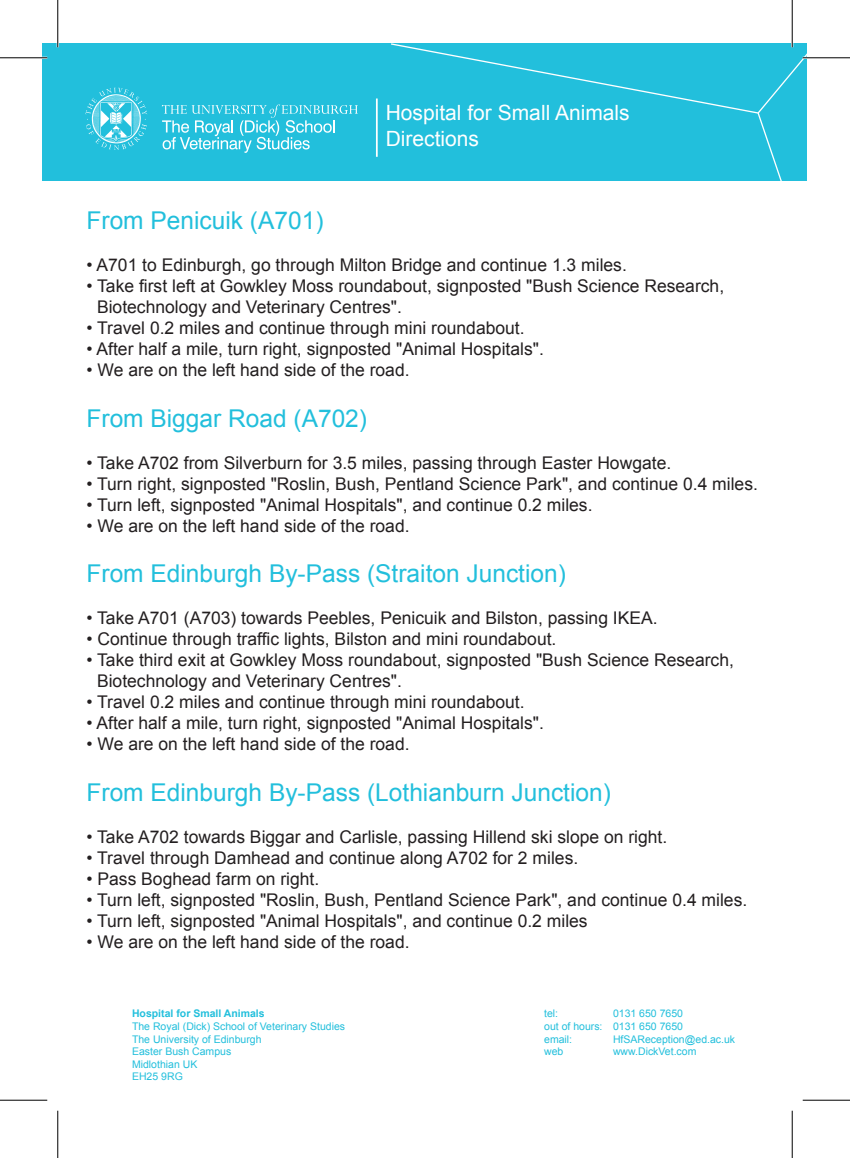
<style>
.page{position:relative;width:850px;height:1158px;background:#fff}
.page>*{position:absolute;margin:0;border:0;box-sizing:border-box;transform-origin:0 0}
.t1{font:24.5px "Arial";color:#22bfdc}
.t2{font:21px/26.2px "Arial";color:#fff}
.t3{font:17.5px/21px "Arial";color:#231f20}
.t4{font:10.5px/12.6px "Arial";color:#22bfdc;text-align:justify}
.t5{font:700 10.5px "Arial";color:#22bfdc}
</style>
<div class="page">
<div style="left:43px;top:43px;width:764px;height:137px;background:#22bfdc"></div>
<svg style="left:389px;top:43px;width:418px;height:138px"></svg>
<svg style="left:85px;top:88px;width:62px;height:62px"></svg>
<svg style="left:162px;top:104px;width:196px;height:49px"></svg>
<hr style="left:376px;top:98px;width:2px;height:59px;background:#fff">
<hr style="left:0;top:57px;width:47px;height:2px;background:#fff">
<hr style="left:802px;top:57px;width:48px;height:2px;background:#fff">
<hr style="left:57px;top:0;width:2px;height:47px;background:#fff">
<hr style="left:791px;top:0;width:2px;height:47px;background:#fff">
<hr style="left:0;top:57px;width:47px;height:1px;background:#000">
<hr style="left:802px;top:57px;width:48px;height:1px;background:#000">
<hr style="left:0;top:1099px;width:47px;height:1px;background:#000">
<hr style="left:802px;top:1099px;width:48px;height:1px;background:#000">
<hr style="left:57px;top:0;width:1px;height:47px;background:#000">
<hr style="left:57px;top:1110px;width:1px;height:47px;background:#000">
<hr style="left:792px;top:0;width:1px;height:47px;background:#000">
<hr style="left:792px;top:1110px;width:1px;height:47px;background:#000">
<p class="t2" style="left:386px;top:100px;width:245px">Hospital for Small Animals<br>Directions</p>
<h1 class="t1" style="left:87px;top:204px;width:238px">From Penicuik (A701)</h1>
<p class="t3" style="left:87px;top:255px;width:542px">• A701 to Edinburgh, go through Milton Bridge and continue 1.3 miles.</p>
<p class="t3" style="left:97px;top:276px;width:628px;text-indent:-10px">• Take first left at Gowkley Moss roundabout, signposted "Bush Science Research,<br>Biotechnology and Veterinary Centres".</p>
<p class="t3" style="left:87px;top:318px;width:440px">• Travel 0.2 miles and continue through mini roundabout.</p>
<p class="t3" style="left:87px;top:339px;width:459px">• After half a mile, turn right, signposted "Animal Hospitals".</p>
<p class="t3" style="left:87px;top:360px;width:324px">• We are on the left hand side of the road.</p>
<h1 class="t1" style="left:87px;top:402px;width:282px">From Biggar Road (A702)</h1>
<p class="t3" style="left:87px;top:452px;width:586px">• Take A702 from Silverburn for 3.5 miles, passing through Easter Howgate.</p>
<p class="t3" style="left:87px;top:473px;width:673px">• Turn right, signposted "Roslin, Bush, Pentland Science Park", and continue 0.4 miles.</p>
<p class="t3" style="left:87px;top:494px;width:507px">• Turn left, signposted "Animal Hospitals", and continue 0.2 miles.</p>
<p class="t3" style="left:87px;top:515px;width:324px">• We are on the left hand side of the road.</p>
<h1 class="t1" style="left:87px;top:557px;width:481px">From Edinburgh By-Pass (Straiton Junction)</h1>
<p class="t3" style="left:87px;top:607px;width:572px">• Take A701 (A703) towards Peebles, Penicuik and Bilston, passing IKEA.</p>
<p class="t3" style="left:87px;top:628px;width:471px">• Continue through traffic lights, Bilston and mini roundabout.</p>
<p class="t3" style="left:97px;top:649px;width:638px;text-indent:-10px">• Take third exit at Gowkley Moss roundabout, signposted "Bush Science Research,<br>Biotechnology and Veterinary Centres".</p>
<p class="t3" style="left:87px;top:691px;width:440px">• Travel 0.2 miles and continue through mini roundabout.</p>
<p class="t3" style="left:87px;top:712px;width:459px">• After half a mile, turn right, signposted "Animal Hospitals".</p>
<p class="t3" style="left:87px;top:733px;width:324px">• We are on the left hand side of the road.</p>
<h1 class="t1" style="left:87px;top:776px;width:526px">From Edinburgh By-Pass (Lothianburn Junction)</h1>
<p class="t3" style="left:87px;top:826px;width:582px">• Take A702 towards Biggar and Carlisle, passing Hillend ski slope on right.</p>
<p class="t3" style="left:87px;top:847px;width:493px">• Travel through Damhead and continue along A702 for 2 miles.</p>
<p class="t3" style="left:87px;top:868px;width:234px">• Pass Boghead farm on right.</p>
<p class="t3" style="left:87px;top:889px;width:662px">• Turn left, signposted "Roslin, Bush, Pentland Science Park", and continue 0.4 miles.</p>
<p class="t3" style="left:87px;top:910px;width:502px">• Turn left, signposted "Animal Hospitals", and continue 0.2 miles</p>
<p class="t3" style="left:87px;top:931px;width:324px">• We are on the left hand side of the road.</p>
<p class="t5" style="left:132px;top:1006px;width:134px">Hospital for Small Animals</p>
<p class="t4" style="left:132px;top:1019px;width:214px;text-align:left">The Royal (Dick) School of Veterinary Studies<br>The University of Edinburgh<br>Easter Bush Campus<br>Midlothian UK<br>EH25 9RG</p>
<p class="t4" style="left:544px;top:1007px;width:140px;text-indent:69px">0131 650 7650 out of hours: 0131 650 7650 email:</p>
<p class="t4" style="left:544px;top:1007px;width:16px">tel:</p>
<p class="t4" style="left:613px;top:1032px;width:124px">HfSAReception@ed.ac.uk</p>
<p class="t4" style="left:544px;top:1045px;width:21px">web</p>
<p class="t4" style="left:613px;top:1045px;width:85px">www.DickVet.com</p>
</div>
